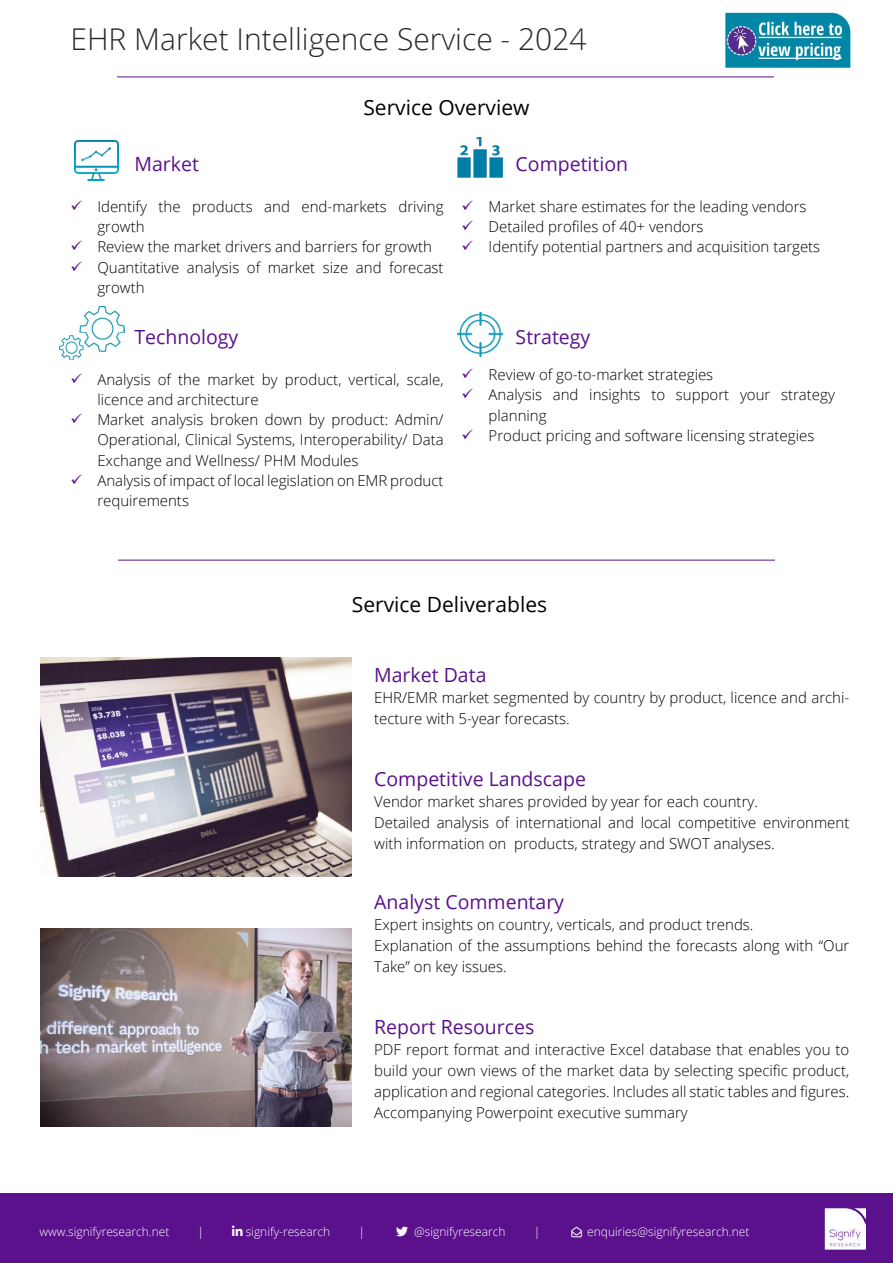
<style>
.page{position:relative;width:893px;height:1263px;background:#fff}
.page>*{position:absolute;margin:0;border:0;box-sizing:border-box;transform-origin:0 0}
.t1{font:300 30px "Open Sans";color:#282827}
.t2{font:21px "Open Sans";color:#000}
.t3{font:19.5px "Open Sans";color:#5b118b}
.t4{font:300 15px/20.2px "Open Sans";color:#000}
.t5{font:300 12px "Open Sans";color:#fff}
</style>
<div class="page">
<div style="left:0;top:1194px;width:893px;height:69px;background:#5b118b"></div>
<hr style="left:117px;top:77px;width:657px;height:1px;background:#5b118b">
<img style="left:825px;top:1209px;width:40px;height:40px">
<img style="left:724px;top:12px;width:127px;height:57px">
<img style="left:458px;top:312px;width:45px;height:44px">
<img style="left:59px;top:307px;width:65px;height:53px">
<img style="left:74px;top:141px;width:45px;height:40px">
<img style="left:457px;top:138px;width:45px;height:40px">
<img style="left:40px;top:657px;width:312px;height:220px">
<img style="left:40px;top:929px;width:312px;height:198px">
<hr style="left:118px;top:560px;width:657px;height:1px;background:#5b118b">
<h1 class="t1" style="left:70px;top:18px;width:518px">EHR Market Intelligence Service - 2024</h1>
<h2 class="t2" style="left:363px;top:93px;width:168px">Service Overview</h2>
<h3 class="t3" style="left:134px;top:151px;width:66px">Market</h3>
<p class="t4" style="left:97px;top:196px;width:348px">Identify the products and end-markets driving growth<br>Review the market drivers and barriers for growth<br>Quantitative analysis of market size and forecast growth</p>
<h3 class="t3" style="left:134px;top:324px;width:105px">Technology</h3>
<p class="t4" style="left:97px;top:369px;width:348px">Analysis of the market by product, vertical, scale, licence and architecture<br>Market analysis broken down by product: Admin/ Operational, Clinical Systems, Interoperability/ Data Exchange and Wellness/ PHM Modules<br>Analysis of impact of local legislation on EMR product requirements</p>
<h3 class="t3" style="left:516px;top:151px;width:114px">Competition</h3>
<p class="t4" style="left:489px;top:196px;width:333px">Market share estimates for the leading vendors<br>Detailed profiles of 40+ vendors<br>Identify potential partners and acquisition targets</p>
<h3 class="t3" style="left:516px;top:324px;width:76px">Strategy</h3>
<p class="t4" style="left:489px;top:364px;width:348px">Review of go-to-market strategies<br>Analysis and insights to support your strategy planning<br>Product pricing and software licensing strategies</p>
<h2 class="t2" style="left:352px;top:590px;width:197px">Service Deliverables</h2>
<h3 class="t3" style="left:374px;top:661px;width:114px">Market Data</h3>
<p class="t4" style="left:374px;top:686px;width:477px;line-height:21px">EHR/EMR market segmented by country by product, licence and archi&shy;tecture with 5-year forecasts.</p>
<h3 class="t3" style="left:374px;top:765px;width:213px">Competitive Landscape</h3>
<p class="t4" style="left:374px;top:790px;width:477px;line-height:21px">Vendor market shares provided by year for each country.<br>Detailed analysis of international and local competitive environment with information on products, strategy and SWOT analyses.</p>
<h3 class="t3" style="left:374px;top:889px;width:191px">Analyst Commentary</h3>
<p class="t4" style="left:374px;top:914px;width:477px;line-height:21px">Expert insights on country, verticals, and product trends.<br>Explanation of the assumptions behind the forecasts along with “Our<br>Take” on key issues.</p>
<h3 class="t3" style="left:374px;top:1014px;width:162px">Report Resources</h3>
<p class="t4" style="left:374px;top:1039px;width:477px;line-height:21px;text-align:justify">PDF report format and interactive Excel database that enables you to build your own views of the market data by selecting specific product, application and regional categories. Includes all static tables and figures.<br>Accompanying Powerpoint executive summary</p>
<p class="t5" style="left:39px;top:1224px;width:132px">www.signifyresearch.net</p>
<p class="t5" style="left:198px;top:1224px;width:8px">|</p>
<p class="t5" style="left:246px;top:1224px;width:86px">signify-research</p>
<p class="t5" style="left:358px;top:1224px;width:8px">|</p>
<p class="t5" style="left:414px;top:1224px;width:93px">@signifyresearch</p>
<p class="t5" style="left:534px;top:1224px;width:8px">|</p>
<p class="t5" style="left:587px;top:1224px;width:164px">enquiries@signifyresearch.net</p>
</div>
